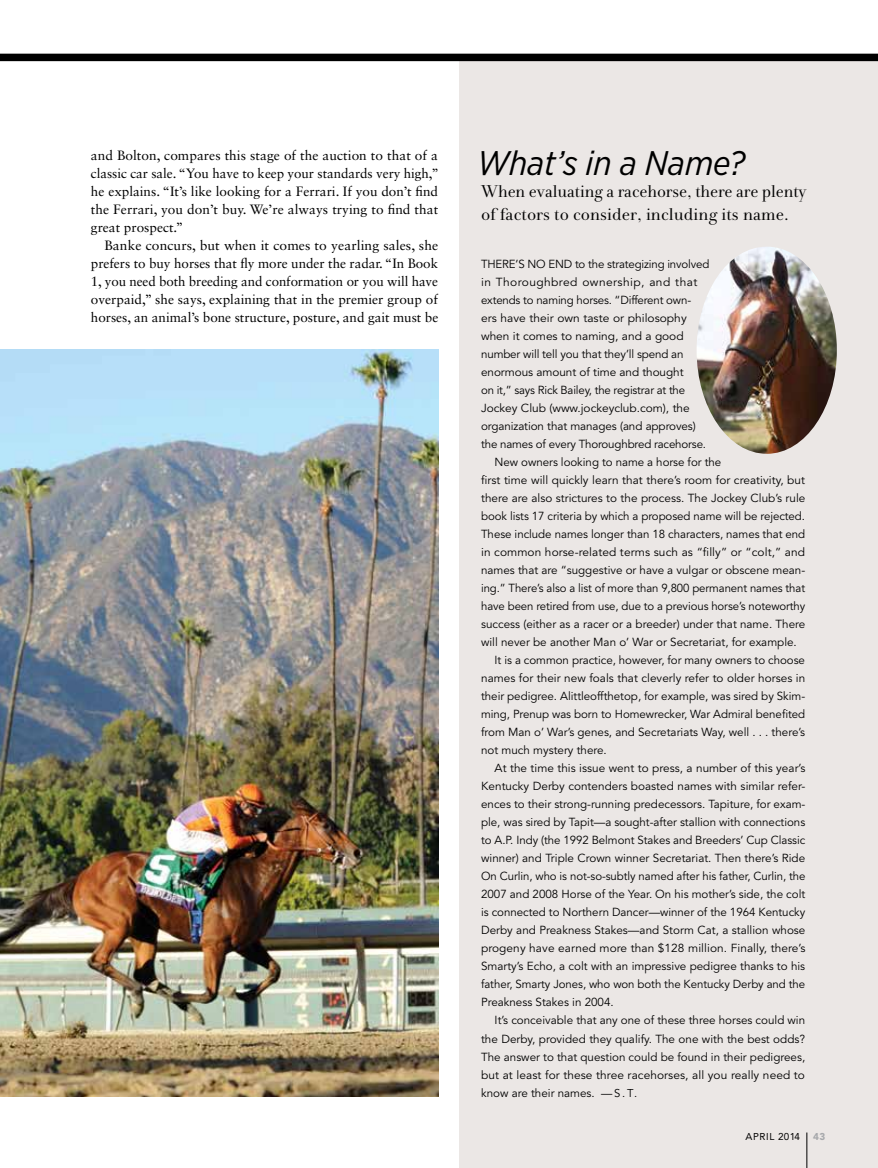
<style>
.page{position:relative;width:878px;height:1168px;background:#fff}
.page>*{position:absolute;margin:0;border:0;box-sizing:border-box;transform-origin:0 0}
.t1{font:italic 34.2px "Gotham Narrow";color:#000}
.t2{font:17.7px/22.5px "Andrade Pro";color:#000}
.t3{font:13.5px/18px "Sabon LT Std";color:#000;text-align:justify}
.t4{font:11.7px "Avenir LT Std";color:#000}
.t5{font:11.7px "Avenir LT Std";letter-spacing:.035em;color:#000}
.t6{font:9.9px "Avenir LT Std";letter-spacing:.05em;color:#000}
.t7{font:900 9.9px "Avenir LT Std";color:#a7a9ac}
.s1{font-size:11.25px}
</style>
<div class="page">
<div style="left:459px;top:61px;width:419px;height:1107px;background:#ebe7e5"></div>
<img style="left:0;top:349px;width:438px;height:747px">
<div style="left:0;top:54px;width:878px;height:7px;background:#000"></div>
<img style="left:697px;top:247px;width:139px;height:207px">
<hr style="left:806px;top:1132px;width:1px;height:36px;background:#000">
<p class="t3" style="left:91px;top:146px;width:349px">and Bolton, compares this stage of the auction to that of a classic car sale. “You have to keep your standards very high,” he explains. “It’s like looking for a Ferrari. If you don’t find the Ferrari, you don’t buy. We’re always trying to find that great prospect.”</p>
<p class="t3" style="left:91px;top:236px;width:349px;text-indent:14px">Banke concurs, but when it comes to yearling sales, she prefers to buy horses that fly more under the radar. “In Book 1, you need both breeding and conformation or you will have overpaid,” she says, explaining that in the premier group of horses, an animal’s bone structure, posture, and gait must be</p>
<h1 class="t1" style="left:477px;top:141px;width:270px">What’s in a Name?</h1>
<h2 class="t2" style="left:481px;top:180px;width:327px">When evaluating a racehorse, there are plenty of factors to consider, including its name.</h2>
<p class="t4" style="left:481px;top:257px;width:230px">There’s no end to the strategizing involved</p>
<p class="t5" style="left:481px;top:275px;width:218px">in Thoroughbred ownership, and that</p>
<p class="t4" style="left:481px;top:293px;width:212px">extends to naming horses. “Different own-</p>
<p class="t4" style="left:481px;top:311px;width:207px">ers have their own taste or philosophy</p>
<p class="t4" style="left:481px;top:329px;width:204px">when it comes to naming, and a good</p>
<p class="t4" style="left:481px;top:347px;width:204px">number will tell you that they’ll spend an</p>
<p class="t4" style="left:481px;top:365px;width:204px">enormous amount of time and thought</p>
<p class="t4" style="left:481px;top:383px;width:205px">on it,” says Rick Bailey, the registrar at the</p>
<p class="t4" style="left:481px;top:401px;width:210px">Jockey Club (www.jockeyclub.com), the</p>
<p class="t4" style="left:481px;top:419px;width:216px">organization that manages (and approves)</p>
<p class="t4" style="left:481px;top:437px;width:226px">the names of every Thoroughbred racehorse.</p>
<p class="t4" style="left:494px;top:455px;width:228px">New owners looking to name a horse for the</p>
<p class="t4" style="left:481px;top:473px;width:325px">first time will quickly learn that there’s room for creativity, but</p>
<p class="t4" style="left:481px;top:491px;width:326px">there are also strictures to the process. The Jockey Club’s rule</p>
<p class="t4" style="left:481px;top:509px;width:325px">book lists 17 criteria by which a proposed name will be rejected.</p>
<p class="t4" style="left:481px;top:527px;width:325px">These include names longer than 18 characters, names that end</p>
<p class="t4" style="left:481px;top:545px;width:325px">in common horse-related terms such as “filly” or “colt,” and</p>
<p class="t4" style="left:481px;top:563px;width:325px">names that are “suggestive or have a vulgar or obscene mean-</p>
<p class="t4" style="left:481px;top:581px;width:325px">ing.” There’s also a list of more than 9,800 permanent names that</p>
<p class="t4" style="left:481px;top:599px;width:326px">have been retired from use, due to a previous horse’s noteworthy</p>
<p class="t4" style="left:481px;top:617px;width:325px">success (either as a racer or a breeder) under that name. There</p>
<p class="t4" style="left:481px;top:635px;width:317px">will never be another Man o’ War or Secretariat, for example.</p>
<p class="t4" style="left:494px;top:653px;width:312px">It is a common practice, however, for many owners to choose</p>
<p class="t4" style="left:481px;top:671px;width:325px">names for their new foals that cleverly refer to older horses in</p>
<p class="t4" style="left:481px;top:689px;width:325px">their pedigree. Alittleoffthetop, for example, was sired by Skim-</p>
<p class="t4" style="left:481px;top:707px;width:325px">ming, Prenup was born to H omewrecker, War Admiral benefited</p>
<p class="t4" style="left:481px;top:725px;width:325px">from Man o’ War’s genes, and Secretariats Way, well . . . there’s</p>
<p class="t4" style="left:481px;top:743px;width:127px">not much mystery there.</p>
<p class="t4" style="left:494px;top:761px;width:312px">At the time this issue went to press, a number of this year’s</p>
<p class="t4" style="left:481px;top:779px;width:325px">Kentucky Derby contenders boasted names with similar refer-</p>
<p class="t4" style="left:481px;top:797px;width:326px">ences to their strong-running predecessors. Tapiture, for exam-</p>
<p class="t4" style="left:481px;top:815px;width:326px">ple, was sired by Tapit—a sought-after stallion with connections</p>
<p class="t4" style="left:481px;top:833px;width:326px">to A.P. Indy (the 1992 Belmont Stakes and Breeders’ Cup Classic</p>
<p class="t4" style="left:481px;top:851px;width:325px">winner) and Triple Crown winner Secretariat. Then there’s Ride</p>
<p class="t4" style="left:481px;top:869px;width:326px">On Curlin, who is not-so-subtly named after his father, Curlin, the</p>
<p class="t4" style="left:481px;top:887px;width:326px">2007 and 2008 H orse of the Year. On his mother’s side, the colt</p>
<p class="t4" style="left:481px;top:905px;width:326px">is connected to N orthern Dancer—winner of the 1964 Kentucky</p>
<p class="t4" style="left:481px;top:923px;width:326px">Derby and Preakness Stakes—and Storm Cat, a stallion whose</p>
<p class="t4" style="left:481px;top:941px;width:326px">progeny have earned more than $128 million. Finally, there’s</p>
<p class="t4" style="left:481px;top:959px;width:325px">Smarty’s Echo, a colt with an impressive pedigree thanks to his</p>
<p class="t4" style="left:481px;top:977px;width:326px">father, Smarty Jones, who won both the Kentucky Derby and the</p>
<p class="t4" style="left:481px;top:995px;width:134px">Preakness Stakes in 2004.</p>
<p class="t4" style="left:494px;top:1013px;width:312px">It’s conceivable that any one of these three horses could win</p>
<p class="t4" style="left:481px;top:1031px;width:325px">the Derby, provided they qualify. The one with the best odds?</p>
<p class="t4" style="left:481px;top:1049px;width:326px">The answer to that question could be found in their pedigrees,</p>
<p class="t4" style="left:481px;top:1067px;width:325px">but at least for these three racehorses, all you really need to</p>
<p class="t4" style="left:481px;top:1085px;width:158px">know are their names. <span class="s1">— S . T.</span></p>
<p class="t6" style="left:745px;top:1130px;width:56px">APRIL 2014</p>
<p class="t7" style="left:813px;top:1130px;width:14px">43</p>
</div>
